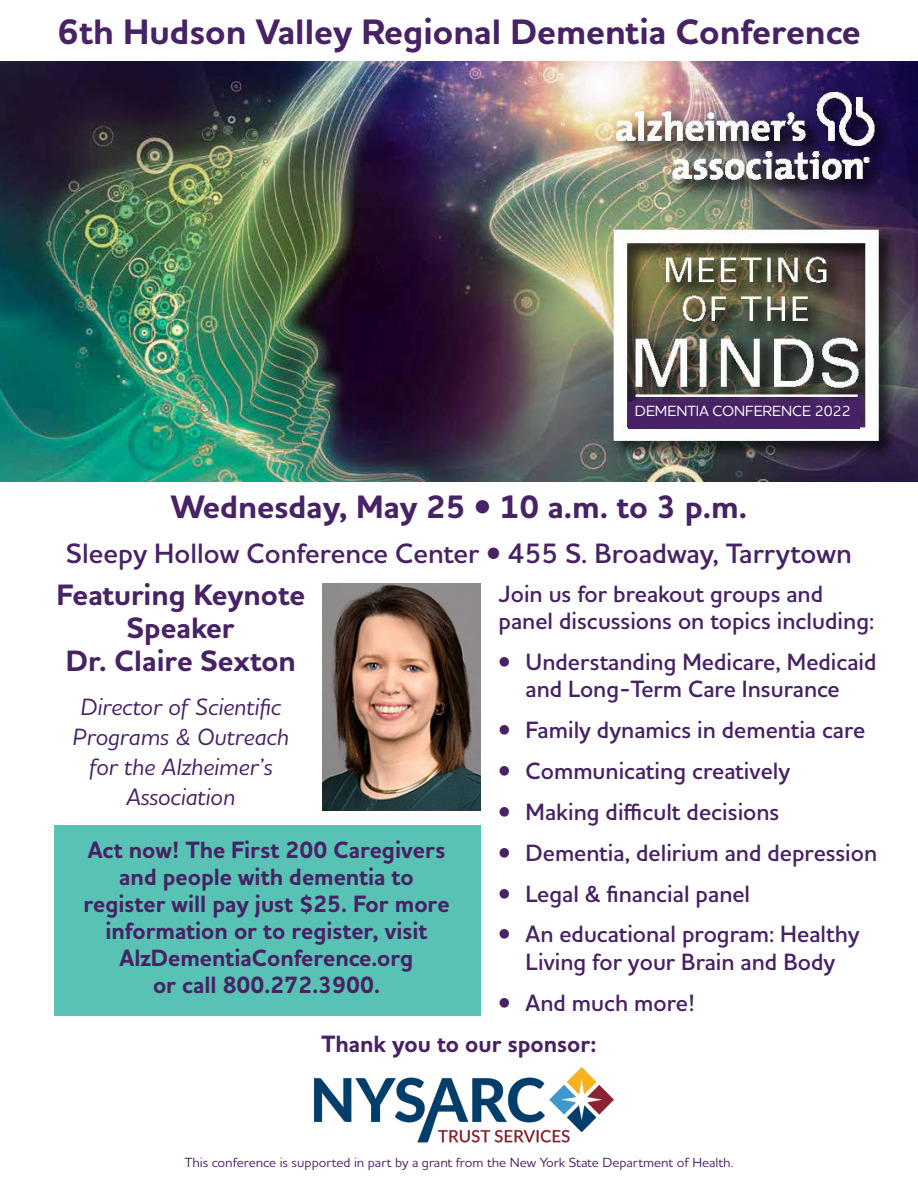
<style>
.page{position:relative;width:918px;height:1188px;background:#fff}
.page>*{position:absolute;margin:0;border:0;box-sizing:border-box;transform-origin:0 0}
.t1{font:700 36px "Houschka Alt Pro";color:#472264}
.t2{font:700 33px "Houschka Alt Pro";color:#472264}
.t3{font:700 30px/33px "Houschka Alt Pro";color:#472264;text-align:center}
.t4{font:600 28.5px "Houschka Alt Pro";color:#472264}
.t5{font:600 24px/27.3px "Houschka Alt Pro";color:#472264;text-align:center}
.t6{font:700 24px/27px "Houschka Alt Pro";color:#472264;text-align:center}
.t7{font:italic 500 24px/30px "Houschka Alt Pro";color:#472264;text-align:center}
.t8{font:500 15px "Houschka Alt Pro";color:#fff}
.t9{font:500 13.5px "Houschka Alt Pro";color:#472264}
</style>
<div class="page">
<div style="left:54px;top:825px;width:427px;height:191px;background:#58c2b5"></div>
<img style="left:0;top:61px;width:918px;height:421px">
<div style="left:628px;top:402px;width:232px;height:27px;background:#472264"></div>
<img style="left:323px;top:584px;width:158px;height:227px">
<img style="left:314px;top:1067px;width:299px;height:76px">
<p class="t1" style="left:57px;top:8px;width:805px">6th Hudson Valley Regional Dementia Conference</p>
<p class="t8" style="left:635px;top:401px;width:218px">DEMENTIA CONFERENCE 2022</p>
<p class="t2" style="left:171px;top:486px;width:578px">Wednesday, May 25 • 10 a.m. to 3 p.m.</p>
<p class="t4" style="left:66px;top:535px;width:787px">Sleepy Hollow Conference Center • 455 S. Broadway, Tarrytown</p>
<p class="t5" style="left:499px;top:580px;width:377px;text-align:left">Join us for breakout groups and panel discussions on topics including:</p>
<p class="t5" style="left:499px;top:648px;width:379px">• Understanding Medicare, Medicaid and Long-Term Care Insurance</p>
<p class="t5" style="left:499px;top:716px;width:368px">• Family dynamics in dementia care</p>
<p class="t5" style="left:499px;top:757px;width:293px">• Communicating creatively</p>
<p class="t5" style="left:499px;top:798px;width:282px">• Making difficult decisions</p>
<p class="t5" style="left:499px;top:839px;width:380px">• Dementia, delirium and depression</p>
<p class="t5" style="left:499px;top:880px;width:253px">• Legal &amp; financial panel</p>
<p class="t5" style="left:499px;top:921px;width:363px">• An educational program: Healthy<br>Living for your Brain and Body</p>
<p class="t5" style="left:499px;top:989px;width:198px">• And much more!</p>
<p class="t3" style="left:57px;top:579px;width:250px">Featuring Keynote<br>Speaker<br>Dr. Claire Sexton</p>
<p class="t7" style="left:73px;top:691px;width:218px">Director of Scientific<br>Programs &amp; Outreach for the Alzheimer’s<br>Association</p>
<p class="t6" style="left:83px;top:837px;width:368px">Act now! The First 200 Caregivers and people with dementia to register will pay just $25. For more information or to register, visit<br>AlzDementiaConference.org<br>or call 800.272.3900.</p>
<p class="t6" style="left:322px;top:1030px;width:276px">Thank you to our sponsor:</p>
<p class="t9" style="left:185px;top:1154px;width:550px">This conference is supported in part by a grant from the New York State Department of Health.</p>
</div>
